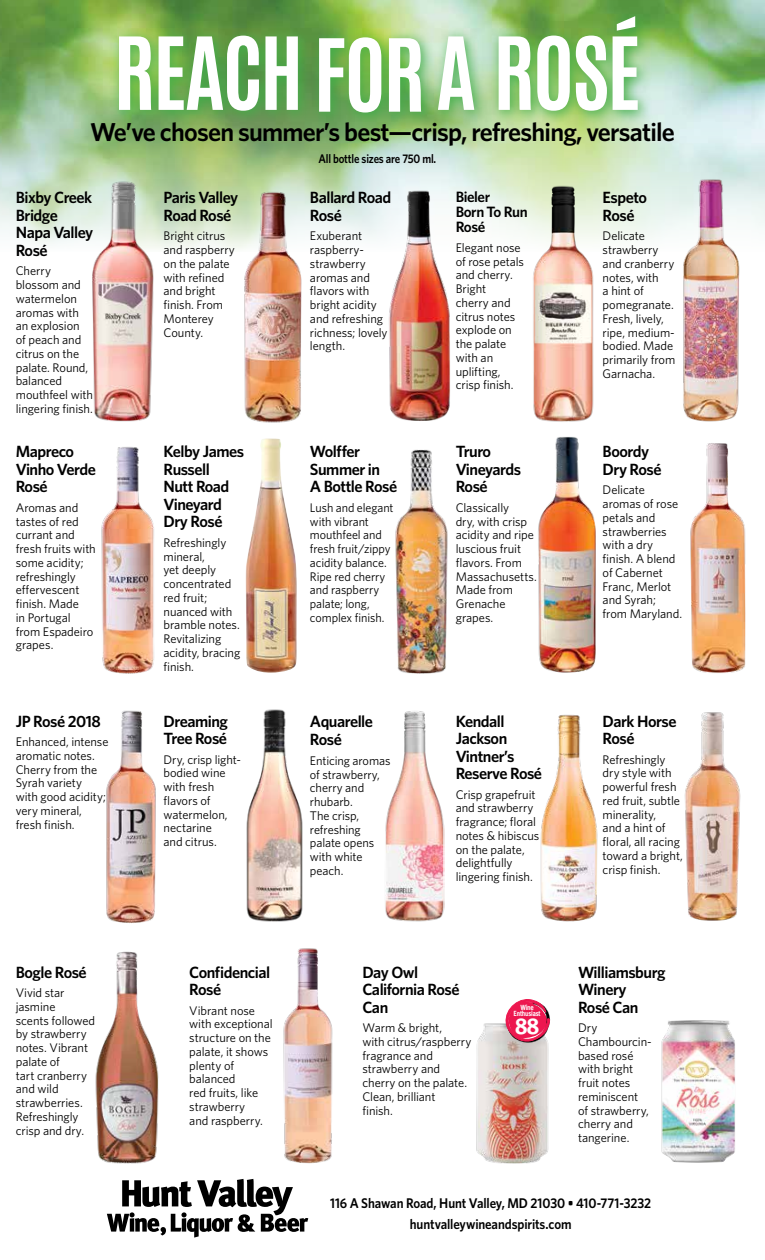
<style>
.page{position:relative;width:765px;height:1260px;background:#fff}
.page>*{position:absolute;margin:0;border:0;box-sizing:border-box;transform-origin:0 0}
.t1{font:700 85.5px "Antonio";letter-spacing:-.03em;color:#fff}
.t2{font:600 26px "Whitney";letter-spacing:-.03em;color:#000}
.t3{font:23.12px "Meta Plus Bold Caps";color:#fff;scale:.95 1}
.t4{font:600 16.25px/17.5px "Whitney";letter-spacing:-.03em;color:#000}
.t5{font:600 15px/15px "Whitney";letter-spacing:-.03em;color:#000}
.t6{font:600 14px/20.4px "Whitney";letter-spacing:-.01em;color:#000;text-align:center;scale:.92 1}
.t7{font:12.5px/13.8px "Whitney";letter-spacing:-.005em;color:#000}
.t8{font:600 12.5px "Whitney";letter-spacing:-.015em;color:#000;scale:.87 1}
.t9{font:700 7.38px/6px "Meta Plus";letter-spacing:-.03em;color:#fff;text-align:center;scale:.88 1}
</style>
<div class="page">
<img style="left:0;top:0;width:765px;height:249px">
<svg style="left:110px;top:8px;width:543px;height:119px;background:#75b561"></svg>
<svg style="left:107px;top:1179px;width:201px;height:59px"></svg>
<img style="left:84px;top:169px;width:79px;height:253px">
<img style="left:106px;top:710px;width:50px;height:213px">
<img style="left:246px;top:709px;width:57px;height:213px">
<img style="left:385px;top:711px;width:59px;height:211px">
<img style="left:540px;top:714px;width:58px;height:208px">
<img style="left:684px;top:712px;width:57px;height:209px">
<img style="left:236px;top:189px;width:75px;height:252px">
<img style="left:384px;top:188px;width:72px;height:233px">
<img style="left:532px;top:185px;width:63px;height:237px">
<img style="left:677px;top:173px;width:68px;height:249px">
<img style="left:101px;top:447px;width:53px;height:227px">
<img style="left:395px;top:449px;width:53px;height:225px">
<img style="left:661px;top:1020px;width:74px;height:143px">
<img style="left:538px;top:437px;width:58px;height:236px">
<img style="left:690px;top:443px;width:56px;height:230px">
<img style="left:95px;top:951px;width:64px;height:213px">
<img style="left:283px;top:948px;width:50px;height:216px">
<img style="left:476px;top:1017px;width:73px;height:147px">
<svg style="left:506px;top:999px;width:45px;height:44px;background:#e34d74"></svg>
<h1 class="t1" style="left:113px;top:9px;width:529px">REACH FOR A ROSÉ</h1>
<h2 class="t2" style="left:90px;top:115px;width:586px">We’ve chosen summer’s best—crisp, refreshing, versatile</h2>
<h3 class="t4" style="left:16px;top:189px;width:79px">Bixby Creek<br>Bridge<br>Napa Valley<br>Rosé</h3>
<p class="t7" style="left:16px;top:264px;width:79px">Cherry blossom and watermelon aromas with an explosion<br>of peach and citrus on the palate. Round, balanced mouthfeel with lingering finish.</p>
<h3 class="t4" style="left:16px;top:443px;width:82px">Mapreco<br>Vinho Verde<br>Rosé</h3>
<p class="t7" style="left:16px;top:500px;width:82px">Aromas and tastes of red currant and fresh fruits with some acidity; refreshingly effervescent finish. Made<br>in Portugal from Espadeiro grapes.</p>
<h3 class="t4" style="left:16px;top:712px;width:86px">JP Rosé 2018</h3>
<p class="t7" style="left:16px;top:735px;width:94px">Enhanced, intense aromatic notes.<br>Cherry from the<br>Syrah variety<br>with good acidity; very mineral, fresh finish.</p>
<h3 class="t4" style="left:16px;top:963px;width:73px">Bogle Rosé</h3>
<p class="t7" style="left:16px;top:986px;width:81px">Vivid star jasmine<br>scents followed by strawberry notes. Vibrant palate of<br>tart cranberry and wild strawberries.<br>Refreshingly crisp and dry.</p>
<h3 class="t4" style="left:164px;top:189px;width:76px">Paris Valley<br>Road Rosé</h3>
<p class="t7" style="left:164px;top:229px;width:73px">Bright citrus and raspberry on the palate with refined and bright finish. From<br>Monterey<br>County.</p>
<h3 class="t4" style="left:164px;top:443px;width:82px">Kelby James<br>Russell<br>Nutt Road<br>Vineyard<br>Dry Rosé</h3>
<p class="t7" style="left:164px;top:535px;width:78px">Refreshingly mineral,<br>yet deeply concentrated red fruit; nuanced with bramble notes.<br>Revitalizing acidity, bracing finish.</p>
<h3 class="t4" style="left:164px;top:712px;width:66px">Dreaming<br>Tree Rosé</h3>
<p class="t7" style="left:164px;top:752px;width:79px">Dry, crisp light&shy;bodied wine with fresh flavors of watermelon, nectarine<br>and citrus.</p>
<h3 class="t4" style="left:189px;top:963px;width:83px">Confidencial<br>Rosé</h3>
<p class="t7" style="left:189px;top:1003px;width:85px">Vibrant nose with exceptional structure on the palate, it shows plenty of balanced<br>red fruits, like strawberry<br>and raspberry.</p>
<p class="t8" style="left:318px;top:150px;width:137px">All bottle sizes are 750 ml.</p>
<h3 class="t4" style="left:310px;top:189px;width:83px">Ballard Road<br>Rosé</h3>
<p class="t7" style="left:310px;top:229px;width:79px">Exuberant raspberry&shy;strawberry aromas and flavors with bright acidity and refreshing richness; lovely length.</p>
<p class="t5" style="left:456px;top:189px;width:74px">Bieler<br>Born To Run<br>Rosé</p>
<p class="t7" style="left:456px;top:240px;width:70px">Elegant nose of rose petals and cherry.<br>Bright<br>cherry and citrus notes explode on the palate with an uplifting, crisp finish.</p>
<h3 class="t4" style="left:310px;top:443px;width:89px">Wolffer<br>Summer in<br>A Bottle Rosé</h3>
<p class="t7" style="left:310px;top:500px;width:85px">Lush and elegant with vibrant mouthfeel and fresh fruit/zippy acidity balance.<br>Ripe red cherry and raspberry palate; long, complex finish.</p>
<h3 class="t4" style="left:456px;top:443px;width:67px">Truro<br>Vineyards<br>Rosé</h3>
<p class="t7" style="left:456px;top:500px;width:83px">Classically<br>dry, with crisp acidity and ripe luscious fruit flavors. From<br>Massachusetts.<br>Made from<br>Grenache grapes.</p>
<h3 class="t4" style="left:310px;top:711px;width:65px;line-height:18.8px">Aquarelle<br>Rosé</h3>
<p class="t7" style="left:310px;top:753px;width:82px">Enticing aromas of strawberry, cherry and rhubarb.<br>The crisp, refreshing palate opens with white peach.</p>
<h3 class="t4" style="left:456px;top:712px;width:88px">Kendall<br>Jackson<br>Vintner’s<br>Reserve Rosé</h3>
<p class="t7" style="left:456px;top:787px;width:85px">Crisp grapefruit and strawberry fragrance; floral notes &amp; hibiscus on the palate, delightfully lingering finish.</p>
<h3 class="t4" style="left:362px;top:963px;width:99px">Day Owl<br>California Rosé<br>Can</h3>
<p class="t7" style="left:362px;top:1021px;width:110px">Warm &amp; bright,<br>with citrus/raspberry fragrance and strawberry and cherry on the palate.<br>Clean, brilliant<br>finish.</p>
<p class="t9" style="left:514px;top:1004px;width:32px">Wine<br>Enthusiast</p>
<h3 class="t3" style="left:515px;top:1013px;width:26px">88</h3>
<h3 class="t4" style="left:603px;top:189px;width:46px">Espeto<br>Rosé</h3>
<p class="t7" style="left:603px;top:229px;width:74px">Delicate strawberry and cranberry notes, with<br>a hint of pomegranate.<br>Fresh, lively, ripe, medium&shy;bodied. Made primarily from<br>Garnacha.</p>
<h3 class="t4" style="left:603px;top:443px;width:60px">Boordy<br>Dry Rosé</h3>
<p class="t7" style="left:603px;top:483px;width:81px">Delicate aromas of rose petals and strawberries with a dry finish. A blend of Cabernet<br>Franc, Merlot and Syrah; from Maryland.</p>
<h3 class="t4" style="left:603px;top:712px;width:75px">Dark Horse<br>Rosé</h3>
<p class="t7" style="left:603px;top:752px;width:82px">Refreshingly dry style with powerful fresh red fruit, subtle minerality,<br>and a hint of floral, all racing toward a bright, crisp finish.</p>
<h3 class="t4" style="left:578px;top:963px;width:89px">Williamsburg<br>Winery<br>Rosé Can</h3>
<p class="t7" style="left:578px;top:1021px;width:75px">Dry<br>Chambourcin&shy;based rosé with bright fruit notes reminiscent<br>of strawberry, cherry and tangerine.</p>
<p class="t6" style="left:330px;top:1193px;width:350px">116 A Shawan Road, Hunt Valley, MD 21030 • 410-771-3232 huntvalleywineandspirits.com</p>
</div>
